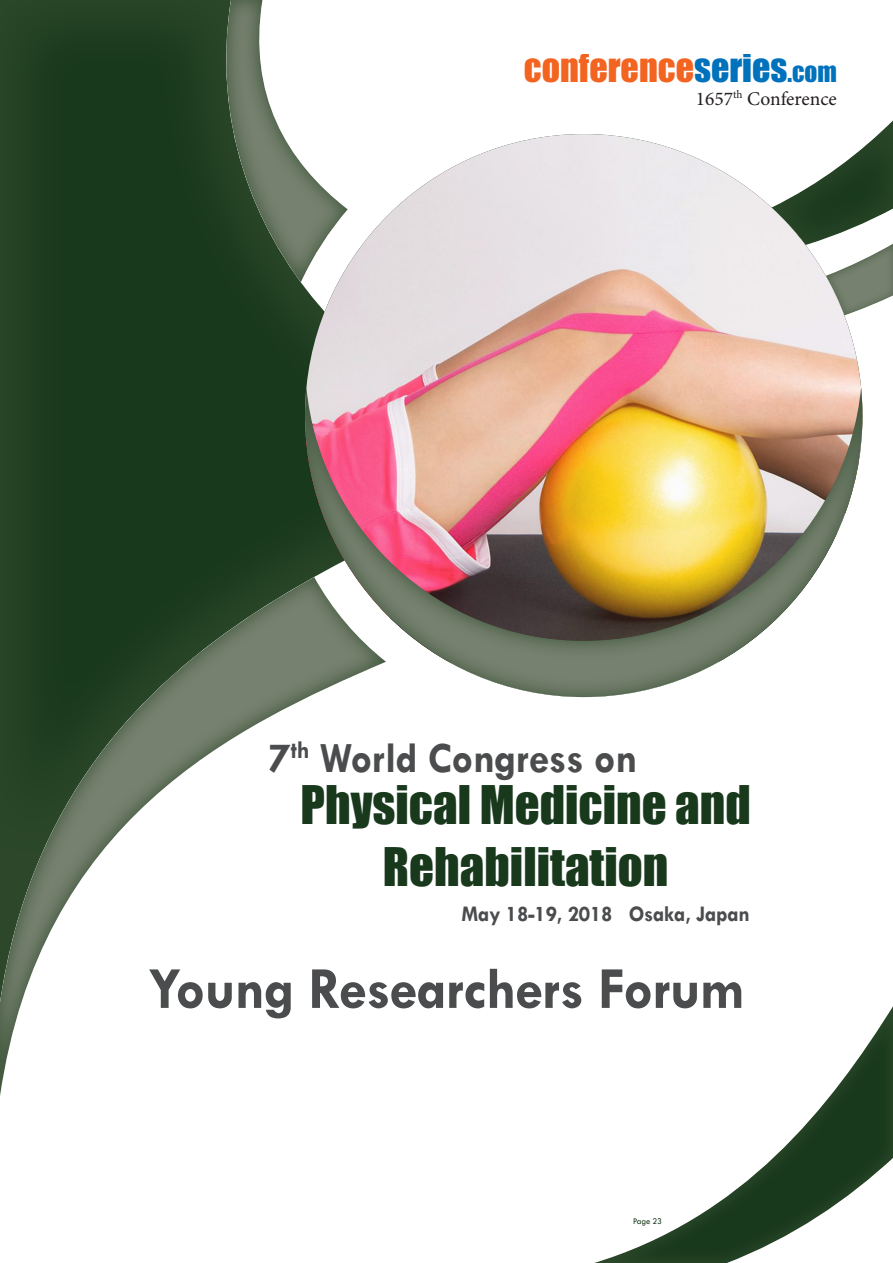
<style>
.page{position:relative;width:893px;height:1263px;background:#fff}
.page>*{position:absolute;margin:0;border:0;box-sizing:border-box;transform-origin:0 0}
.t1{font:700 60px "Tw Cen";letter-spacing:-.01em;color:#4b4c4d;scale:.95 1}
.t2{font:48.9px/62.4px "Impact";color:#19391c;text-align:center}
.t3{font:700 43.5px "Tw Cen";letter-spacing:-.01em;color:#4b4c4d;scale:.95 1}
.t4{font:36px "Impact";color:#f36421}
.t5{font:700 22.5px "Tw Cen";letter-spacing:-.01em;color:#4b4c4d;scale:.95 1}
.t6{font:19.5px "Minion Pro";color:#231f20}
.t7{font:9px "Tw Cen";letter-spacing:-.02em;color:#19391c;scale:.95 1}
.s1{color:#0072bc}
.s2{font-size:25.2px;color:#0072bc}
</style>
<div class="page">
<div style="left:589px;top:1003px;width:304px;height:260px;background:#334d30;opacity:.75"></div>
<div style="left:0;top:0;width:559px;height:1004px;background:#334d30;opacity:.75"></div>
<div style="left:0;top:577px;width:387px;height:522px;background:#334d30;opacity:.75"></div>
<div style="left:225px;top:0;width:124px;height:284px;background:#334d30;opacity:.75"></div>
<svg style="left:862px;top:120px;width:31px;height:104px"></svg>
<div style="left:823px;top:242px;width:70px;height:75px;background:#334d30;opacity:.75"></div>
<img style="left:305px;top:134px;width:557px;height:252px">
<div style="left:303px;top:386px;width:561px;height:314px;background:#334d30;opacity:.75"></div>
<p class="t4" style="left:524px;top:40px;width:314px">conference<span class="s1">series</span><span class="s2">.com</span></p>
<p class="t6" style="left:696px;top:85px;width:143px">1657<sup>th</sup> Conference</p>
<p class="t3" style="left:269px;top:732px;width:389px">7<sup>th</sup> World Congress on</p>
<p class="t2" style="left:301px;top:772px;width:452px">Physical Medicine and<br>Rehabilitation</p>
<p class="t5" style="left:461px;top:901px;width:305px">May 18-19, 2018 Osaka, Japan</p>
<p class="t1" style="left:148px;top:953px;width:629px">Young Researchers Forum</p>
<p class="t7" style="left:633px;top:1215px;width:32px">Page 23</p>
</div>
